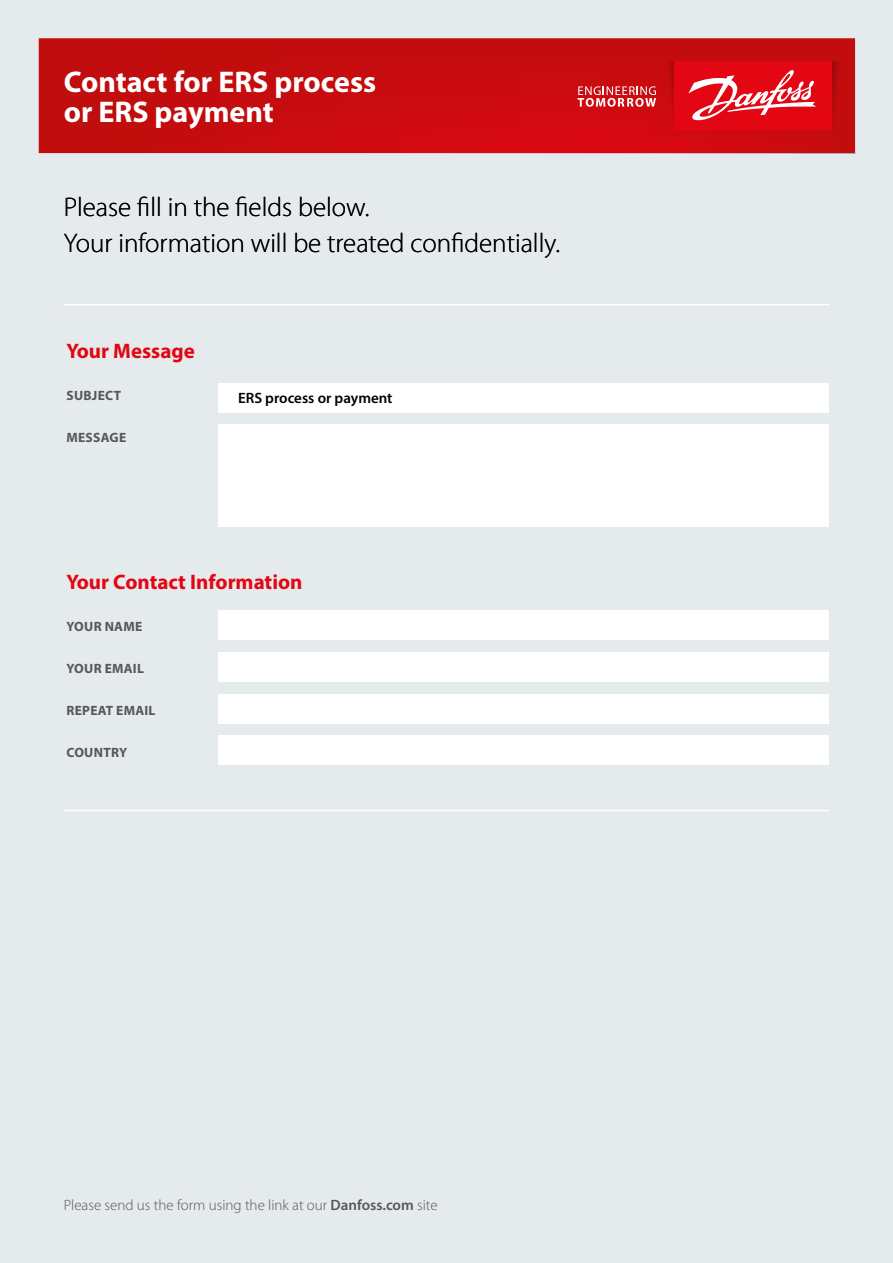
<style>
.page{position:relative;width:893px;height:1263px;background:#e5eaec}
.page>*{position:absolute;margin:0;border:0;box-sizing:border-box;transform-origin:0 0}
.t1{font:700 30px "Myriad Pro";color:#fff}
.t2{font:300 27px "Myriad Pro";color:#000}
.Copy{font:700 21px "Myriad Pro";color:#e30613}
.Copy-2{font:300 15px "Myriad Pro";color:#575756}
.t3{font:600 15px "Myriad Pro";color:#000}
.Copy-3{font:700 13.5px "Myriad Pro";letter-spacing:.02em;color:#575756}
.s1{font-weight:600}
</style>
<div class="page">
<svg style="left:39px;top:38px;width:816px;height:115px;background:#c70c0f"></svg>
<svg style="left:832px;top:61px;width:13px;height:69px"></svg>
<svg style="left:662px;top:61px;width:12px;height:69px"></svg>
<div style="left:674px;top:61px;width:158px;height:69px;background:#e30613"></div>
<svg style="left:577px;top:86px;width:79px;height:21px;background:#dd5d60"></svg>
<svg style="left:688px;top:70px;width:128px;height:51px"></svg>
<hr style="left:64px;top:304px;width:765px;height:1px;background:#fff">
<hr style="left:64px;top:810px;width:765px;height:1px;background:#fff">
<div style="left:219px;top:383px;width:610px;height:29px;background:#fff"></div>
<div style="left:219px;top:652px;width:610px;height:30px;background:#fff"></div>
<div style="left:219px;top:610px;width:610px;height:30px;background:#fff"></div>
<div style="left:219px;top:694px;width:610px;height:29px;background:#fff"></div>
<div style="left:219px;top:735px;width:610px;height:30px;background:#fff"></div>
<div style="left:219px;top:424px;width:610px;height:103px;background:#fff"></div>
<p class="t1" style="left:64px;top:62px;width:314px">Contact for ERS process</p>
<p class="t1" style="left:64px;top:92px;width:211px">or ERS payment</p>
<p class="t2" style="left:64px;top:193px;width:307px">Please fill in the fields below.</p>
<p class="t2" style="left:64px;top:229px;width:498px">Your information will be treated confidentially.</p>
<p class="Copy" style="left:66px;top:337px;width:130px">Your Message</p>
<p class="Copy-3" style="left:66px;top:387px;width:56px">SUBJECT</p>
<p class="Copy-3" style="left:66px;top:429px;width:61px">MESSAGE</p>
<p class="t3" style="left:238px;top:389px;width:156px">ERS process or payment</p>
<p class="Copy" style="left:66px;top:568px;width:238px">Your Contact Information</p>
<p class="Copy-3" style="left:66px;top:618px;width:77px">YOUR NAME</p>
<p class="Copy-3" style="left:66px;top:660px;width:79px">YOUR EMAIL</p>
<p class="Copy-3" style="left:66px;top:702px;width:91px">REPEAT EMAIL</p>
<p class="Copy-3" style="left:66px;top:744px;width:62px">COUNTRY</p>
<p class="Copy-2" style="left:64px;top:1197px;width:375px">Please send us the form using the link at our <span class="s1">Danfoss.com</span> site</p>
</div>
